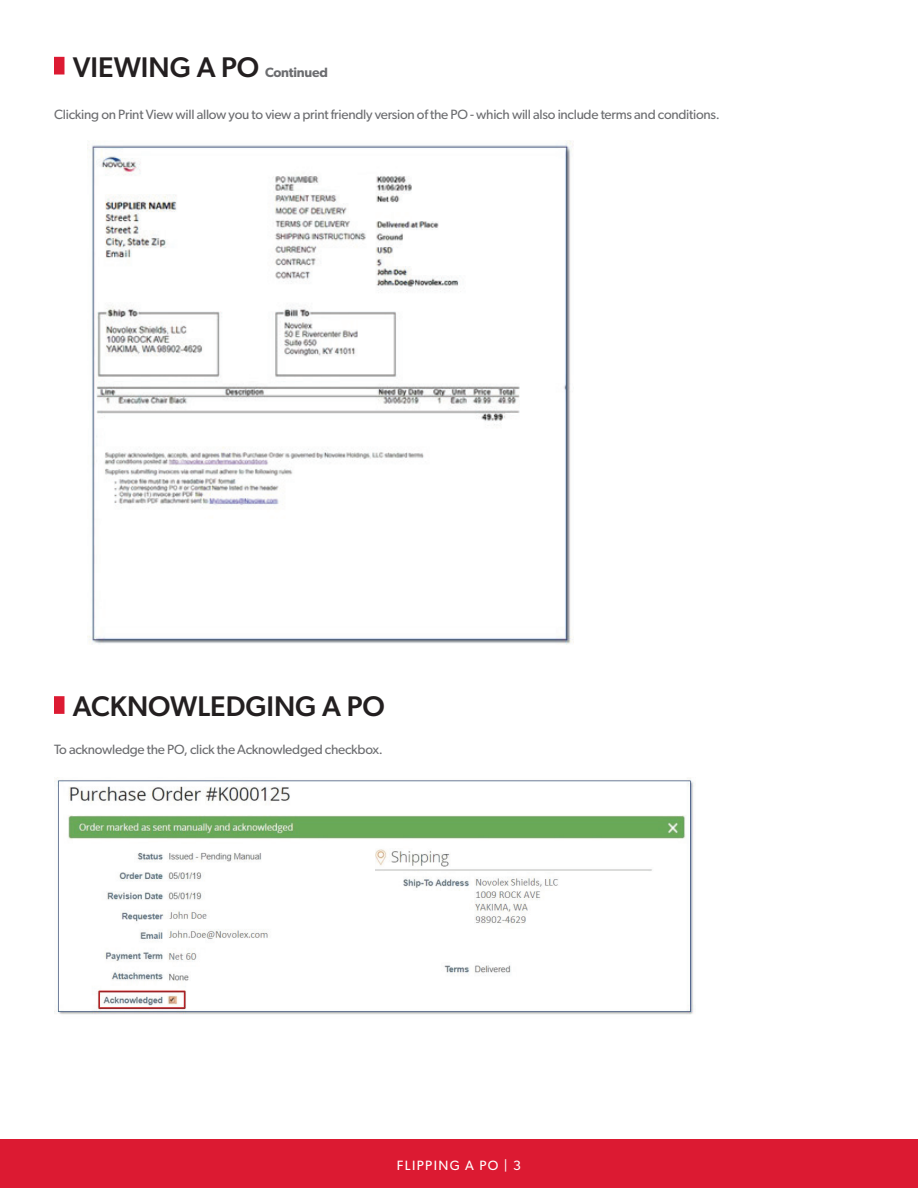
<style>
.page{position:relative;width:918px;height:1188px;background:#fff}
.page>*{position:absolute;margin:0;border:0;box-sizing:border-box;transform-origin:0 0}
.t1{font:500 28.5px "Gibson";color:#231f20}
.t2{font:13.5px "Gibson";letter-spacing:-.02em;color:#6c6d70}
.t3{font:13.5px "Gibson";letter-spacing:.1em;color:#fff}
.s1{font-weight:600;font-size:13.5px;color:#6c6d70}
</style>
<div class="page">
<div style="left:0;top:1139px;width:918px;height:49px;background:#dc1a32"></div>
<div style="left:54px;top:57px;width:10px;height:18px;background:#dc1a32"></div>
<img style="left:87px;top:140px;width:486px;height:505px">
<div style="left:54px;top:696px;width:10px;height:18px;background:#dc1a32"></div>
<img style="left:54px;top:778px;width:640px;height:237px">
<h1 class="t1" style="left:73px;top:50px;width:257px">VIEWING A PO <span class="s1">Continued</span></h1>
<p class="t2" style="left:54px;top:106px;width:667px">Clicking on Print View will allow you to view a print friendly version of the PO - which will also include terms and conditions.</p>
<h1 class="t1" style="left:73px;top:689px;width:314px">ACKNOWLEDGING A PO</h1>
<p class="t2" style="left:54px;top:741px;width:330px">To acknowledge the PO, click the Acknowledged checkbox.</p>
<p class="t3" style="left:397px;top:1158px;width:126px">FLIPPING A PO | 3</p>
</div>
